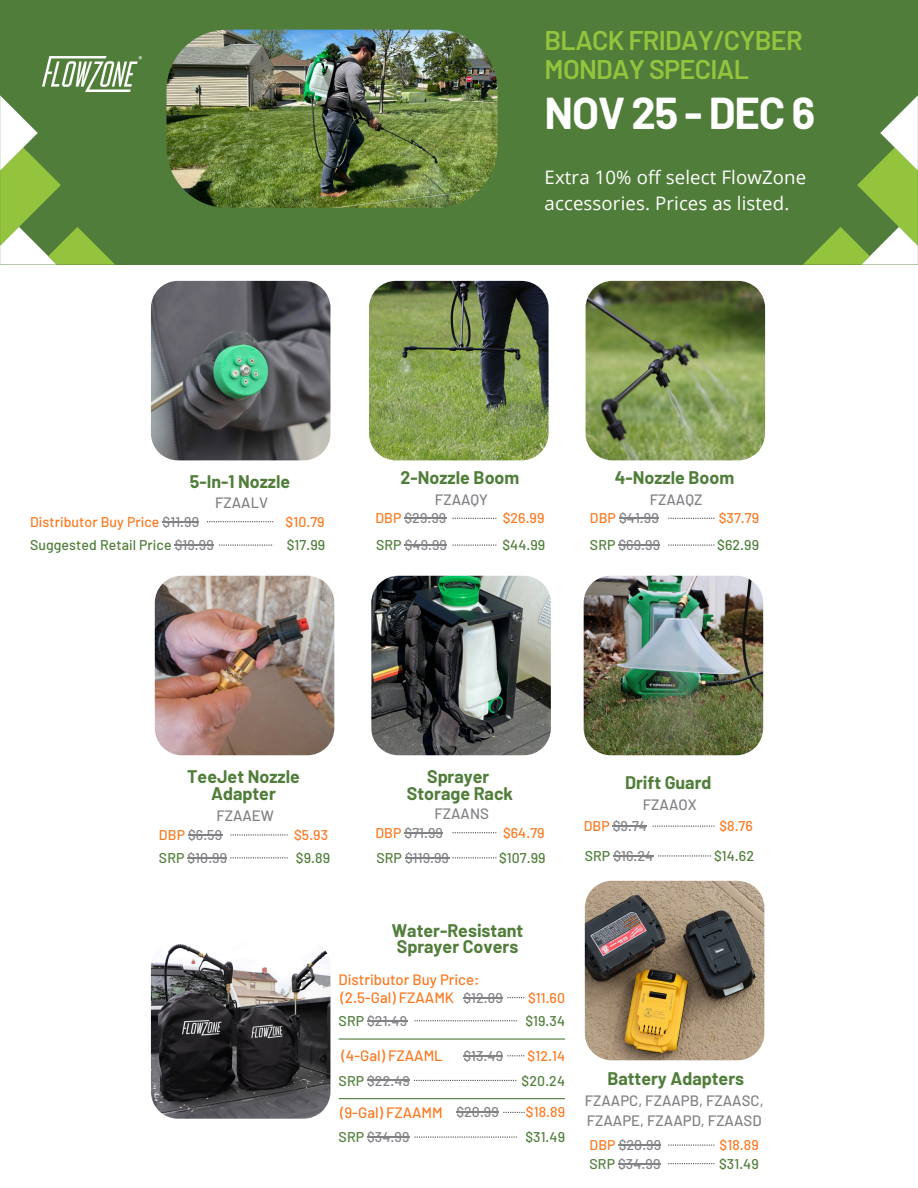
<style>
.page{position:relative;width:918px;height:1188px;background:#fff}
.page>*{position:absolute;margin:0;border:0;box-sizing:border-box;transform-origin:0 0}
.t1{font:700 43.65px "Barlow";letter-spacing:-.025em;color:#fff}
.t2{font:600 27px/29.2px "Barlow";letter-spacing:-.025em;color:#94c43e}
.t3{font:18.6px/25.8px "Open Sans";letter-spacing:.005em;color:#fff}
.t4{font:700 17.85px/16.8px "Barlow";color:#507e3a;text-align:center}
.t5{font:500 15px/20.2px "Barlow";color:#808285}
.t6{font:500 15px "Barlow";color:#fa7921}
.t7{font:500 14.1px "Barlow";letter-spacing:.005em;color:#808285}
.t8{font:500 14.1px "Barlow";letter-spacing:.005em;color:#507e3a}
.t9{font:500 14.1px "Barlow";letter-spacing:.005em;color:#fa7921}
.s1{color:#808285}
.s2{color:#fa7921}
.s3{color:#507e3a}
</style>
<div class="page">
<div style="left:0;top:0;width:918px;height:265px;background:#507e3a"></div>
<img style="left:369px;top:281px;width:180px;height:179px">
<img style="left:584px;top:576px;width:179px;height:179px">
<img style="left:586px;top:281px;width:179px;height:179px">
<img style="left:155px;top:576px;width:179px;height:179px">
<img style="left:371px;top:576px;width:180px;height:179px">
<img style="left:151px;top:281px;width:179px;height:179px">
<img style="left:167px;top:30px;width:331px;height:178px;border-radius:61px">
<img style="left:42px;top:57px;width:99px;height:35px">
<svg style="left:804px;top:95px;width:114px;height:169px"></svg>
<svg style="left:0;top:95px;width:114px;height:169px"></svg>
<hr style="left:404px;top:518px;width:42px;height:1px;background:#808285">
<svg style="left:453px;top:518px;width:43px;height:1px"></svg>
<hr style="left:619px;top:518px;width:40px;height:1px;background:#808285">
<svg style="left:668px;top:518px;width:46px;height:1px"></svg>
<hr style="left:188px;top:834px;width:34px;height:2px;background:#808285">
<svg style="left:230px;top:834px;width:58px;height:2px"></svg>
<hr style="left:405px;top:832px;width:38px;height:1px;background:#808285">
<svg style="left:453px;top:832px;width:43px;height:1px"></svg>
<hr style="left:163px;top:521px;width:36px;height:1px;background:#808285">
<svg style="left:207px;top:521px;width:66px;height:1px"></svg>
<hr style="left:175px;top:545px;width:39px;height:1px;background:#808285">
<svg style="left:219px;top:545px;width:55px;height:1px"></svg>
<hr style="left:405px;top:545px;width:42px;height:1px;background:#808285">
<svg style="left:453px;top:545px;width:43px;height:1px"></svg>
<hr style="left:618px;top:545px;width:42px;height:1px;background:#808285">
<svg style="left:668px;top:545px;width:46px;height:1px"></svg>
<hr style="left:188px;top:857px;width:39px;height:1px;background:#808285">
<svg style="left:230px;top:857px;width:58px;height:1px"></svg>
<hr style="left:405px;top:857px;width:44px;height:1px;background:#808285">
<svg style="left:453px;top:857px;width:43px;height:1px"></svg>
<hr style="left:613px;top:826px;width:34px;height:1px;background:#808285">
<svg style="left:653px;top:826px;width:61px;height:1px"></svg>
<hr style="left:613px;top:855px;width:40px;height:2px;background:#808285">
<svg style="left:658px;top:855px;width:53px;height:2px"></svg>
<img style="left:151px;top:944px;width:179px;height:175px">
<img style="left:585px;top:881px;width:179px;height:179px">
<hr style="left:463px;top:997px;width:40px;height:1px;background:#808285">
<svg style="left:507px;top:997px;width:17px;height:1px"></svg>
<hr style="left:463px;top:1055px;width:40px;height:1px;background:#808285">
<svg style="left:507px;top:1055px;width:17px;height:1px"></svg>
<hr style="left:619px;top:1145px;width:42px;height:1px;background:#808285">
<svg style="left:668px;top:1145px;width:46px;height:1px"></svg>
<hr style="left:367px;top:1080px;width:43px;height:1px;background:#808285">
<svg style="left:414px;top:1080px;width:102px;height:1px"></svg>
<hr style="left:367px;top:1020px;width:40px;height:1px;background:#808285">
<svg style="left:415px;top:1020px;width:102px;height:1px"></svg>
<hr style="left:456px;top:1112px;width:43px;height:1px;background:#808285">
<svg style="left:503px;top:1112px;width:22px;height:1px"></svg>
<hr style="left:367px;top:1137px;width:43px;height:1px;background:#808285">
<svg style="left:415px;top:1137px;width:102px;height:1px"></svg>
<hr style="left:339px;top:1038px;width:226px;height:2px;background:#507e3a">
<hr style="left:339px;top:1098px;width:226px;height:1px;background:#507e3a">
<hr style="left:618px;top:1163px;width:43px;height:1px;background:#808285">
<svg style="left:668px;top:1163px;width:46px;height:1px"></svg>
<p class="t2" style="left:545px;top:25px;width:260px">BLACK FRIDAY/CYBER<br>MONDAY SPECIAL</p>
<h3 class="t1" style="left:545px;top:86px;width:272px">NOV 25 - DEC 6</h3>
<h5 class="t3" style="left:545px;top:164px;width:263px">Extra 10% off select FlowZone accessories. Prices as listed.</h5>
<p class="t4" style="left:190px;top:472px;width:102px">5-In-1 Nozzle</p>
<p class="t9" style="left:30px;top:513px;width:171px">Distributor Buy Price <span class="s1">$11.99</span></p>
<p class="t5" style="left:215px;top:492px;width:55px">FZAALV</p>
<p class="t9" style="left:286px;top:513px;width:41px">$10.79</p>
<p class="t4" style="left:401px;top:469px;width:120px">2-Nozzle Boom</p>
<p class="t7" style="left:375px;top:509px;width:73px"><span class="s2">DBP</span> $29.99</p>
<p class="t5" style="left:435px;top:489px;width:55px">FZAAQY</p>
<p class="t9" style="left:503px;top:509px;width:43px">$26.99</p>
<h3 class="t4" style="left:615px;top:469px;width:121px">4-Nozzle Boom</h3>
<h5 class="t7" style="left:590px;top:509px;width:70px"><span class="s2">DBP</span> $41.99</h5>
<h5 class="t5" style="left:650px;top:489px;width:54px">FZAAQZ</h5>
<p class="t9" style="left:719px;top:509px;width:42px">$37.79</p>
<h3 class="t8" style="left:30px;top:536px;width:185px">Suggested Retail Price <span class="s1">$19.99</span></h3>
<h5 class="t8" style="left:287px;top:536px;width:40px">$17.99</h5>
<h5 class="t7" style="left:376px;top:536px;width:72px"><span class="s3">SRP</span> $49.99</h5>
<p class="t8" style="left:502px;top:536px;width:44px">$44.99</p>
<h5 class="t7" style="left:590px;top:536px;width:72px"><span class="s3">SRP</span> $69.99</h5>
<p class="t8" style="left:717px;top:536px;width:43px">$62.99</p>
<h5 class="t4" style="left:187px;top:767px;width:114px">TeeJet Nozzle<br>Adapter</h5>
<p class="t7" style="left:159px;top:826px;width:65px"><span class="s2">DBP</span> $6.59</p>
<p class="t5" style="left:216px;top:805px;width:59px">FZAAEW</p>
<h3 class="t9" style="left:294px;top:826px;width:36px">$5.93</h3>
<h5 class="t4" style="left:407px;top:767px;width:108px">Sprayer<br>Storage Rack</h5>
<h5 class="t7" style="left:375px;top:824px;width:69px"><span class="s2">DBP</span> $71.99</h5>
<p class="t5" style="left:434px;top:803px;width:56px">FZAANS</p>
<h5 class="t9" style="left:503px;top:824px;width:43px">$64.79</h5>
<h3 class="t7" style="left:159px;top:849px;width:70px"><span class="s3">SRP</span> $10.99</h3>
<h5 class="t8" style="left:296px;top:849px;width:36px">$9.89</h5>
<h5 class="t7" style="left:377px;top:849px;width:74px"><span class="s3">SRP</span> $119.99</h5>
<p class="t8" style="left:499px;top:849px;width:48px">$107.99</p>
<h5 class="t4" style="left:625px;top:774px;width:88px">Drift Guard</h5>
<p class="t7" style="left:584px;top:817px;width:65px"><span class="s2">DBP</span> $9.74</p>
<h3 class="t5" style="left:643px;top:793px;width:56px">FZAAOX</h3>
<h5 class="t9" style="left:719px;top:817px;width:35px">$8.76</h5>
<h5 class="t7" style="left:585px;top:847px;width:70px"><span class="s3">SRP</span> $16.24</h5>
<p class="t8" style="left:714px;top:847px;width:41px">$14.62</p>
<p class="t4" style="left:392px;top:921px;width:133px;text-align:left">Water-Resistant<br>Sprayer Covers</p>
<p class="t6" style="left:341px;top:988px;width:115px">(2.5-Gal) FZAAMK</p>
<h3 class="t7" style="left:463px;top:989px;width:41px">$12.89</h3>
<p class="t9" style="left:528px;top:989px;width:39px">$11.60</p>
<h5 class="t6" style="left:339px;top:970px;width:142px">Distributor Buy Price:</h5>
<p class="t7" style="left:339px;top:1012px;width:70px"><span class="s3">SRP</span> $21.49</p>
<p class="t8" style="left:525px;top:1012px;width:41px">$19.34</p>
<h5 class="t6" style="left:341px;top:1046px;width:103px">(4-Gal) FZAAML</h5>
<p class="t7" style="left:463px;top:1047px;width:41px">$13.49</p>
<p class="t9" style="left:528px;top:1047px;width:39px">$12.14</p>
<h5 class="t7" style="left:339px;top:1071px;width:73px"><span class="s3">SRP</span> $22.49</h5>
<p class="t8" style="left:522px;top:1071px;width:45px">$20.24</p>
<p class="t6" style="left:340px;top:1103px;width:104px">(9-Gal) FZAAMM</p>
<p class="t7" style="left:456px;top:1103px;width:44px">$20.99</p>
<h5 class="t9" style="left:526px;top:1103px;width:41px">$18.89</h5>
<p class="t7" style="left:339px;top:1128px;width:72px"><span class="s3">SRP</span> $34.99</p>
<h3 class="t8" style="left:525px;top:1128px;width:41px">$31.49</h3>
<p class="t4" style="left:607px;top:1069px;width:138px">Battery Adapters</p>
<p class="t5" style="left:585px;top:1090px;width:180px">FZAAPC, FZAAPB, FZAASC,<br>FZAAPE, FZAAPD, FZAASD</p>
<p class="t7" style="left:590px;top:1136px;width:73px"><span class="s2">DBP</span> $20.99</p>
<p class="t9" style="left:720px;top:1136px;width:41px">$18.89</p>
<h5 class="t7" style="left:590px;top:1155px;width:72px"><span class="s3">SRP</span> $34.99</h5>
<h5 class="t8" style="left:719px;top:1155px;width:41px">$31.49</h5>
</div>
